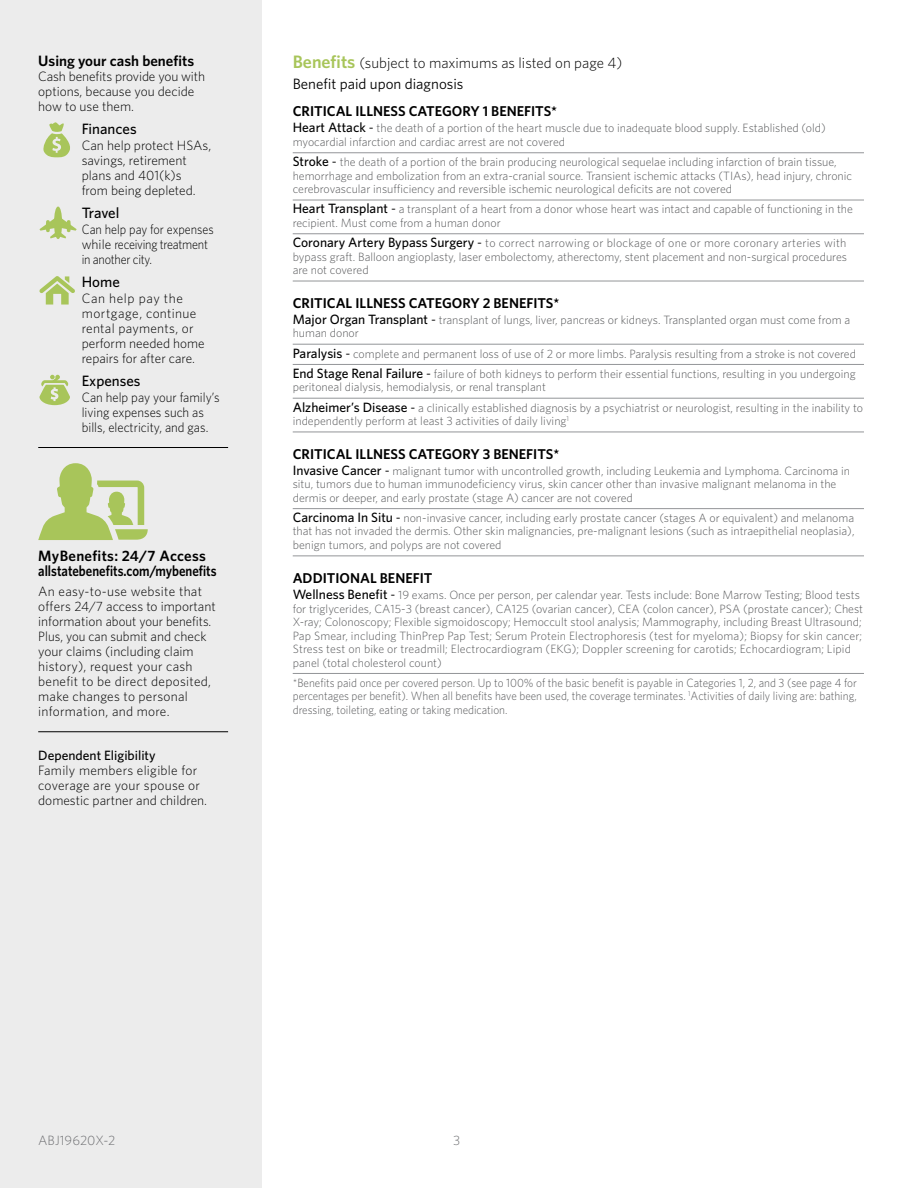
<style>
.page{position:relative;width:918px;height:1188px;background:#fff}
.page>*{position:absolute;margin:0;border:0;box-sizing:border-box;transform-origin:0 0}
.t1{font:600 15px/15.8px "Whitney";color:#000}
.t2{font:300 15px/21px "Whitney";color:#000}
.t3{font:500 15px "Whitney";color:#000}
.t4{font:600 14.25px "Whitney";color:#000}
.t5{font:300 13.5px/15px "Whitney";color:#000}
.t6{font:300 13.5px/15px "Whitney";letter-spacing:.02em;color:#000}
.t7{font:300 13.5px/15px "Whitney";color:#000;scale:.95 1}
.t8{font:300 13.5px/15px "Whitney";letter-spacing:-.02em;color:#000;scale:.91 1}
.t9{font:500 13.5px "Whitney";color:#000}
.t10{font:300 13.5px "Whitney";color:#6d6e71}
.t11{font:300 12px/13.5px "Whitney";color:#58595b}
.t12{font:300 12px/13.5px "Whitney";color:#58595b;text-align:justify;scale:.94 1}
.s1{font-weight:600;font-size:18px;color:#a8c55a}
.s2{font-weight:400}
.s3{font-weight:500;font-size:13.5px;color:#000}
.s4{font-weight:400;font-size:13.5px;color:#000}
</style>
<div class="page">
<div style="left:0;top:0;width:262px;height:1188px;background:#ececec"></div>
<svg style="left:43px;top:122px;width:27px;height:36px"></svg>
<div style="left:54px;top:207px;width:8px;height:32px;background:#a8c55a;border-radius:50%"></div>
<svg style="left:39px;top:216px;width:38px;height:22px"></svg>
<svg style="left:39px;top:276px;width:36px;height:29px"></svg>
<svg style="left:38px;top:463px;width:110px;height:77px"></svg>
<hr style="left:38px;top:447px;width:190px;height:1px;background:#000">
<hr style="left:293px;top:153px;width:571px;height:1px;background:#939598">
<hr style="left:293px;top:200px;width:571px;height:1px;background:#939598">
<hr style="left:293px;top:234px;width:571px;height:1px;background:#939598">
<hr style="left:293px;top:281px;width:571px;height:1px;background:#939598">
<hr style="left:293px;top:344px;width:571px;height:1px;background:#939598">
<hr style="left:293px;top:364px;width:571px;height:1px;background:#939598">
<hr style="left:293px;top:398px;width:571px;height:1px;background:#939598">
<hr style="left:293px;top:432px;width:571px;height:1px;background:#939598">
<hr style="left:293px;top:508px;width:571px;height:1px;background:#939598">
<hr style="left:293px;top:556px;width:571px;height:1px;background:#939598">
<hr style="left:293px;top:673px;width:571px;height:1px;background:#939598">
<hr style="left:38px;top:731px;width:190px;height:1px;background:#000">
<svg style="left:39px;top:375px;width:31px;height:30px"></svg>
<p class="t1" style="left:38px;top:53px;width:157px">Using your cash benefits</p>
<p class="t5" style="left:38px;top:68px;width:168px">Cash benefits provide you with options, because you decide how to use them.</p>
<p class="t3" style="left:82px;top:118px;width:56px">Finances</p>
<p class="t5" style="left:82px;top:137px;width:131px">Can help protect HSAs, savings, retirement plans and 401(k)s<br>from being depleted.</p>
<p class="t3" style="left:82px;top:203px;width:39px">Travel</p>
<p class="t8" style="left:82px;top:222px;width:147px">Can help pay for expenses while receiving treatment in another city.</p>
<p class="t3" style="left:82px;top:272px;width:40px">Home</p>
<p class="t6" style="left:82px;top:291px;width:124px">Can help pay the mortgage, continue rental payments, or perform needed home repairs for after care.</p>
<p class="t3" style="left:82px;top:371px;width:60px">Expenses</p>
<p class="t7" style="left:82px;top:390px;width:147px">Can help pay your family’s living expenses such as bills, electricity, and gas.</p>
<p class="t1" style="left:38px;top:547px;width:180px">MyBenefits: 24/7 Access allstatebenefits.com/mybenefits</p>
<p class="t5" style="left:38px;top:584px;width:179px">An easy-to-use website that offers 24/7 access to important information about your benefits.<br>Plus, you can submit and check your claims (including claim history), request your cash benefit to be direct deposited, make changes to personal information, and more.</p>
<p class="t9" style="left:38px;top:746px;width:119px">Dependent Eligibility</p>
<p class="t5" style="left:38px;top:762px;width:170px">Family members eligible for coverage are your spouse or domestic partner and children.</p>
<p class="t2" style="left:293px;top:52px;width:331px"><span class="s1">Benefits</span> (subject to maximums as listed on page 4)<br><span class="s2">Benefit paid upon diagnosis</span></p>
<p class="t4" style="left:293px;top:102px;width:266px">CRITICAL ILLNESS CATEGORY 1 BENEFITS*</p>
<p class="t11" style="left:293px;top:121px;width:535px"><span class="s3">Heart Attack</span> <span class="s4">-</span> the death of a portion of the heart muscle due to inadequate blood supply. Established (old) myocardial infarction and cardiac arrest are not covered</p>
<p class="t11" style="left:293px;top:155px;width:561px"><span class="s3">Stroke</span> <span class="s4">-</span> the death of a portion of the brain producing neurological sequelae including infarction of brain tissue, hemorrhage and embolization from an extra-cranial source. Transient ischemic attacks (TIAs), head injury, chronic cerebrovascular insufficiency and reversible ischemic neurological deficits are not covered</p>
<p class="t11" style="left:293px;top:202px;width:562px"><span class="s3">Heart Transplant</span> <span class="s4">-</span> a transplant of a heart from a donor whose heart was intact and capable of functioning in the recipient. Must come from a human donor</p>
<p class="t11" style="left:293px;top:236px;width:556px;text-align:justify"><span class="s3">Coronary Artery Bypass Surgery</span> <span class="s4">-</span> to correct narrowing or blockage of one or more coronary arteries with bypass graft. Balloon angioplasty, laser embolectomy, atherectomy, stent placement and non-surgical procedures are not covered</p>
<p class="t4" style="left:293px;top:293px;width:268px">CRITICAL ILLNESS CATEGORY 2 BENEFITS*</p>
<p class="t11" style="left:293px;top:312px;width:559px"><span class="s3">Major Organ Transplant</span> <span class="s4">-</span> transplant of lungs, liver, pancreas or kidneys. Transplanted organ must come from a human donor</p>
<p class="t11" style="left:293px;top:343px;width:565px;line-height:20.2px"><span class="s3">Paralysis</span> <span class="s4">-</span> complete and permanent loss of use of 2 or more limbs. Paralysis resulting from a stroke is not covered<br><span class="s3">End Stage Renal Failure</span> <span class="s4">-</span> failure of both kidneys to perform their essential functions, resulting in you undergoing</p>
<p class="t11" style="left:293px;top:377px;width:572px;line-height:20.2px">peritoneal dialysis, hemodialysis, or renal transplant<br><span class="s3">Alzheimer’s Disease</span> <span class="s4">-</span> a clinically established diagnosis by a psychiatrist or neurologist, resulting in the inability to</p>
<p class="t11" style="left:293px;top:414px;width:278px">independently perform at least 3 activities of daily living<sup>1</sup></p>
<p class="t4" style="left:293px;top:444px;width:268px">CRITICAL ILLNESS CATEGORY 3 BENEFITS*</p>
<p class="t11" style="left:293px;top:463px;width:559px"><span class="s3">Invasive Cancer</span> <span class="s4">-</span> malignant tumor with uncontrolled growth, including Leukemia and Lymphoma. Carcinoma in situ, tumors due to human immunodeficiency virus, skin cancer other than invasive malignant melanoma in the dermis or deeper, and early prostate (stage A) cancer are not covered</p>
<p class="t11" style="left:293px;top:511px;width:563px;text-align:justify"><span class="s3">Carcinoma In Situ</span> <span class="s4">-</span> non-invasive cancer, including early prostate cancer (stages A or equivalent) and melanoma that has not invaded the dermis. Other skin malignancies, pre-malignant lesions (such as intraepithelial neoplasia), benign tumors, and polyps are not covered</p>
<p class="t4" style="left:293px;top:568px;width:141px">ADDITIONAL BENEFIT</p>
<p class="t11" style="left:293px;top:588px;width:572px"><span class="s3">Wellness Benefit</span> <span class="s4">-</span> 19 exams. Once per person, per calendar year. Tests include: Bone Marrow Testing; Blood tests for triglycerides, CA15-3 (breast cancer), CA125 (ovarian cancer), CEA (colon cancer), PSA (prostate cancer); Chest X-ray; Colonoscopy; Flexible sigmoidoscopy; Hemoccult stool analysis; Mammography, including Breast Ultrasound; Pap Smear, including ThinPrep Pap Test; Serum Protein Electrophoresis (test for myeloma); Biopsy for skin cancer; Stress test on bike or treadmill; Electrocardiogram (EKG); Doppler screening for carotids; Echocardiogram; Lipid panel (total cholesterol count)</p>
<p class="t12" style="left:293px;top:675px;width:602px">*Benefits paid once per covered person. Up to 100% of the basic benefit is payable in Categories 1, 2, and 3 (see page 4 for percentages per benefit). When all benefits have been used, the coverage terminates. <sup>1</sup>Activities of daily living are: bathing, dressing, toileting, eating or taking medication.</p>
<p class="t10" style="left:38px;top:1131px;width:79px">ABJ19620X-2</p>
<p class="t10" style="left:453px;top:1131px;width:9px">3</p>
</div>
